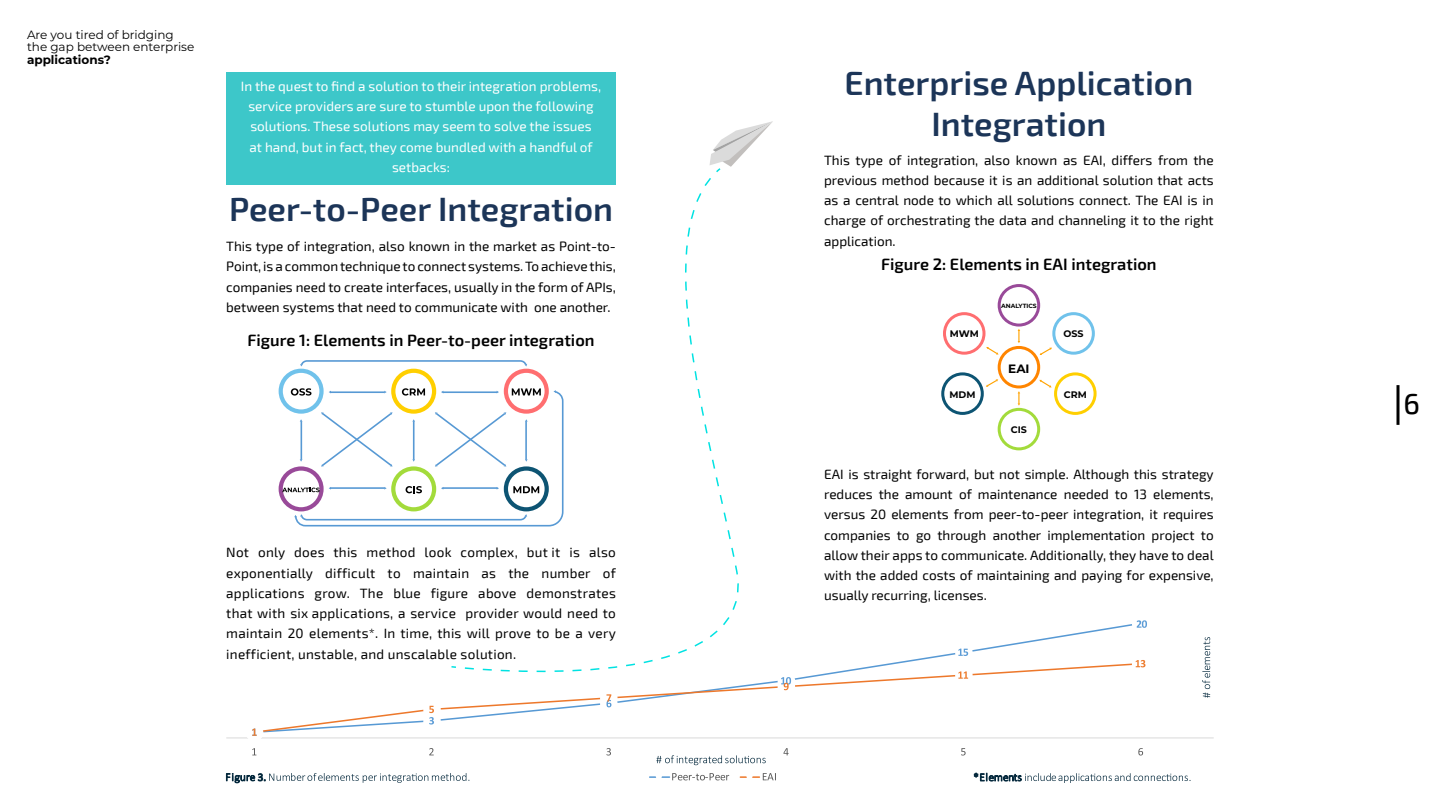
<style>
.page{position:relative;width:1440px;height:810px;background:#fff}
.page>*{position:absolute;margin:0;border:0;box-sizing:border-box;transform-origin:0 0}
.t1{font:600 33.75px/40.5px "Exo 2";color:#1c3558;text-align:center}
.t2{font:500 28.72px "Exo 2";color:#000}
.t3{font:600 16.5px "Exo 2";color:#000}
.t4{font:13.5px/20.2px "Exo 2";color:#000;text-align:justify}
.t5{font:13.5px/20.2px "Exo 2";color:#fff;text-align:center}
.t6{font:700 12.08px "Montserrat";color:#000}
.t7{font:12px/12.8px "Montserrat";color:#000}
.t8{font:700 12px "Montserrat";color:#000}
.t9{font:700 9.52px "Montserrat";color:#000}
.t10{font:700 6.07px "Montserrat";color:#000}
</style>
<div class="page">
<svg style="left:1396px;top:385px;width:4px;height:40px"></svg>
<div style="left:226px;top:72px;width:390px;height:112px;background:#3dc7c9"></div>
<div style="left:998px;top:346px;width:42px;height:42px;border:3px solid #ff8500;border-radius:50%"></div>
<div style="left:1052px;top:312px;width:43px;height:43px;border:3px solid #70c2eb;border-radius:50%"></div>
<div style="left:943px;top:312px;width:43px;height:43px;border:3px solid #ff6e70;border-radius:50%"></div>
<div style="left:998px;top:284px;width:42px;height:43px;border:3px solid #994a99;border-radius:50%"></div>
<div style="left:998px;top:408px;width:42px;height:42px;border:3px solid #a3db3b;border-radius:50%"></div>
<div style="left:1054px;top:372px;width:43px;height:43px;border:3px solid #ffcf00;border-radius:50%"></div>
<div style="left:941px;top:372px;width:43px;height:43px;border:3px solid #0d5473;border-radius:50%"></div>
<svg style="left:1018px;top:329px;width:2px;height:14px"></svg>
<svg style="left:1018px;top:391px;width:2px;height:15px"></svg>
<svg style="left:1040px;top:347px;width:12px;height:8px"></svg>
<svg style="left:986px;top:379px;width:12px;height:8px"></svg>
<svg style="left:986px;top:347px;width:13px;height:8px"></svg>
<svg style="left:1039px;top:379px;width:13px;height:9px"></svg>
<div style="left:279px;top:369px;width:45px;height:45px;border:4px solid #70c2eb;border-radius:50%"></div>
<div style="left:391px;top:369px;width:45px;height:45px;border:4px solid #ffcf00;border-radius:50%"></div>
<div style="left:279px;top:466px;width:45px;height:45px;border:4px solid #994a99;border-radius:50%"></div>
<svg style="left:300px;top:360px;width:150px;height:7px"></svg>
<svg style="left:282px;top:388px;width:168px;height:139px"></svg>
<svg style="left:450px;top:168px;width:289px;height:454px"></svg>
<svg style="left:710px;top:121px;width:63px;height:46px"></svg>
<svg style="left:226px;top:773px;width:243px;height:10px"></svg>
<svg style="left:656px;top:755px;width:110px;height:10px"></svg>
<hr style="left:226px;top:738px;width:988px;height:1px;background:#d9d9d9">
<svg style="left:643px;top:622px;width:489px;height:40px"></svg>
<div style="left:955px;top:644px;width:18px;height:17px;background:#fff;border-radius:50%"></div>
<svg style="left:263px;top:662px;width:869px;height:71px"></svg>
<div style="left:246px;top:724px;width:17px;height:17px;background:#fff;border-radius:50%"></div>
<div style="left:423px;top:701px;width:18px;height:17px;background:#fff;border-radius:50%"></div>
<div style="left:600px;top:690px;width:18px;height:17px;background:#fff;border-radius:50%"></div>
<div style="left:778px;top:678px;width:17px;height:18px;background:#fff;border-radius:50%"></div>
<div style="left:955px;top:667px;width:18px;height:17px;background:#fff;border-radius:50%"></div>
<svg style="left:958px;top:649px;width:10px;height:7px"></svg>
<svg style="left:252px;top:729px;width:5px;height:7px"></svg>
<svg style="left:429px;top:706px;width:5px;height:19px"></svg>
<svg style="left:606px;top:694px;width:5px;height:13px"></svg>
<svg style="left:781px;top:677px;width:10px;height:13px"></svg>
<svg style="left:958px;top:671px;width:10px;height:8px"></svg>
<svg style="left:1136px;top:660px;width:9px;height:7px"></svg>
<svg style="left:252px;top:748px;width:4px;height:7px"></svg>
<svg style="left:429px;top:748px;width:5px;height:7px"></svg>
<svg style="left:606px;top:748px;width:5px;height:8px"></svg>
<svg style="left:783px;top:748px;width:6px;height:7px"></svg>
<svg style="left:961px;top:748px;width:5px;height:8px"></svg>
<svg style="left:1138px;top:748px;width:5px;height:8px"></svg>
<svg style="left:650px;top:773px;width:79px;height:7px"></svg>
<svg style="left:740px;top:773px;width:36px;height:7px"></svg>
<svg style="left:974px;top:772px;width:217px;height:11px"></svg>
<svg style="left:1137px;top:620px;width:10px;height:8px"></svg>
<svg style="left:1202px;top:637px;width:8px;height:61px"></svg>
<p class="t7" style="left:27px;top:28px;width:169px">Are you tired of bridging the gap between enterprise</p>
<p class="t8" style="left:27px;top:51px;width:85px">applications?</p>
<p class="t5" style="left:241px;top:76px;width:362px">In the quest to find a solution to their integration problems, service providers are sure to stumble upon the following solutions. These solutions may seem to solve the issues<br>at hand, but in fact, they come bundled with a handful of setbacks:</p>
<h1 class="t1" style="left:229px;top:190px;width:386px">Peer-to-Peer Integration</h1>
<p class="t4" style="left:226px;top:237px;width:391px">This type of integration, also known in the market as Point-to-Point, is a common technique to connect systems. To achieve this, companies need to create interfaces, usually in the form of APIs, between systems that need to communicate with one another.</p>
<p class="t3" style="left:248px;top:331px;width:349px">Figure 1: Elements in Peer-to-peer integration</p>
<p class="t4" style="left:226px;top:543px;width:391px">Not only does this method look complex, but it is also exponentially difficult to maintain as the number of applications grow. The blue figure above demonstrates that with six applications, a service provider would need to maintain 20 elements*. In time, this will prove to be a very inefficient, unstable, and unscalable solution.</p>
<h1 class="t1" style="left:845px;top:64px;width:350px">Enterprise Application<br>Integration</h1>
<p class="t4" style="left:824px;top:150px;width:391px">This type of integration, also known as EAI, differs from the previous method because it is an additional solution that acts as a central node to which all solutions connect. The EAI is in charge of orchestrating the data and channeling it to the right application.</p>
<p class="t3" style="left:881px;top:255px;width:277px">Figure 2: Elements in EAI integration</p>
<p class="t10" style="left:1001px;top:302px;width:37px">ANALYTICS</p>
<p class="t9" style="left:950px;top:327px;width:31px">MWM</p>
<p class="t9" style="left:1064px;top:327px;width:22px">OSS</p>
<p class="t6" style="left:1008px;top:360px;width:23px">EAI</p>
<p class="t9" style="left:950px;top:387px;width:28px">MDM</p>
<p class="t9" style="left:1064px;top:387px;width:25px">CRM</p>
<p class="t9" style="left:1011px;top:423px;width:18px">CIS</p>
<p class="t4" style="left:824px;top:464px;width:391px">EAI is straight forward, but not simple. Although this strategy reduces the amount of maintenance needed to 13 elements, versus 20 elements from peer-to-peer integration, it requires companies to go through another implementation project to allow their apps to communicate. Additionally, they have to deal with the added costs of maintaining and paying for expensive, usually recurring, licenses.</p>
<h2 class="t2" style="left:1403px;top:387px;width:18px">6</h2>
</div>
